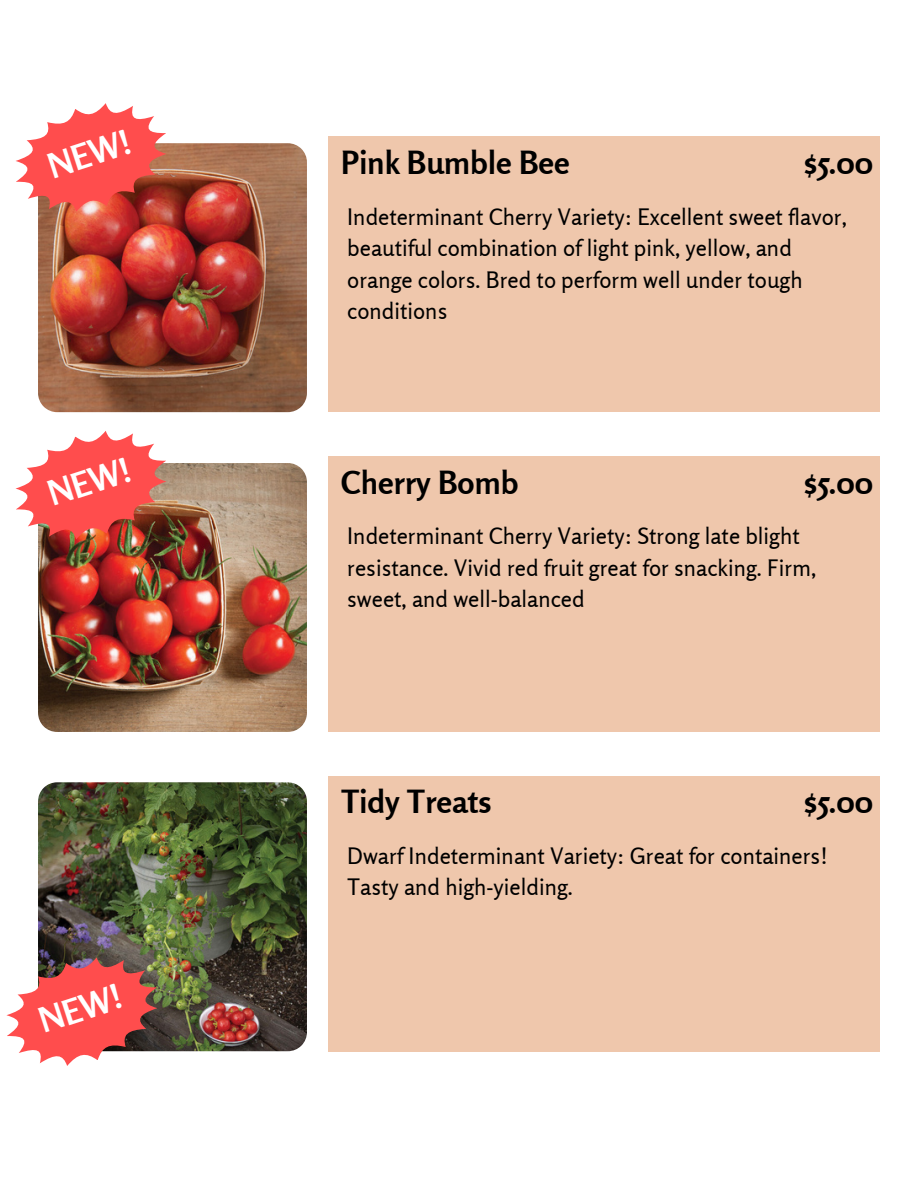
<style>
.page{position:relative;width:918px;height:1188px;background:#fff}
.page>*{position:absolute;margin:0;border:0;box-sizing:border-box;transform-origin:0 0}
.t1{font:700 34.35px "Rosario";color:#fff}
.t2{font:700 31.8px "Rosario";color:#000}
.t3{font:22.65px/31.5px "Rosario";color:#000}
</style>
<div class="page">
<div style="left:328px;top:137px;width:552px;height:275px;background:#efc7ac"></div>
<img style="left:38px;top:143px;width:269px;height:269px">
<div style="left:328px;top:457px;width:552px;height:275px;background:#efc7ac"></div>
<img style="left:38px;top:463px;width:269px;height:269px">
<div style="left:328px;top:776px;width:552px;height:275px;background:#efc7ac"></div>
<img style="left:38px;top:782px;width:269px;height:269px">
<svg style="left:16px;top:103px;width:166px;height:127px"></svg>
<img style="left:15px;top:412px;width:167px;height:146px">
<svg style="left:6px;top:939px;width:167px;height:127px"></svg>
<p class="t1" style="left:43px;top:147px;width:87px;rotate:-18deg">NEW!</p>
<p class="t1" style="left:43px;top:475px;width:87px;rotate:-18deg">NEW!</p>
<h1 class="t1" style="left:33px;top:1001px;width:87px;rotate:-18deg">NEW!</h1>
<p class="t2" style="left:341px;top:143px;width:230px">Pink Bumble Bee</p>
<h1 class="t2" style="left:804px;top:143px;width:71px">$5.00</h1>
<p class="t3" style="left:347px;top:200px;width:501px">Indeterminant Cherry Variety: Excellent sweet flavor, beautiful combination of light pink, yellow, and orange colors. Bred to perform well under tough conditions</p>
<h2 class="t2" style="left:341px;top:463px;width:179px">Cherry Bomb</h2>
<h2 class="t2" style="left:804px;top:463px;width:71px">$5.00</h2>
<p class="t3" style="left:347px;top:520px;width:471px">Indeterminant Cherry Variety: Strong late blight resistance. Vivid red fruit great for snacking. Firm, sweet, and well-balanced</p>
<h2 class="t2" style="left:341px;top:782px;width:152px">Tidy Treats</h2>
<h2 class="t2" style="left:804px;top:782px;width:71px">$5.00</h2>
<p class="t3" style="left:347px;top:840px;width:482px">Dwarf Indeterminant Variety: Great for containers!<br>Tasty and high-yielding.</p>
</div>
